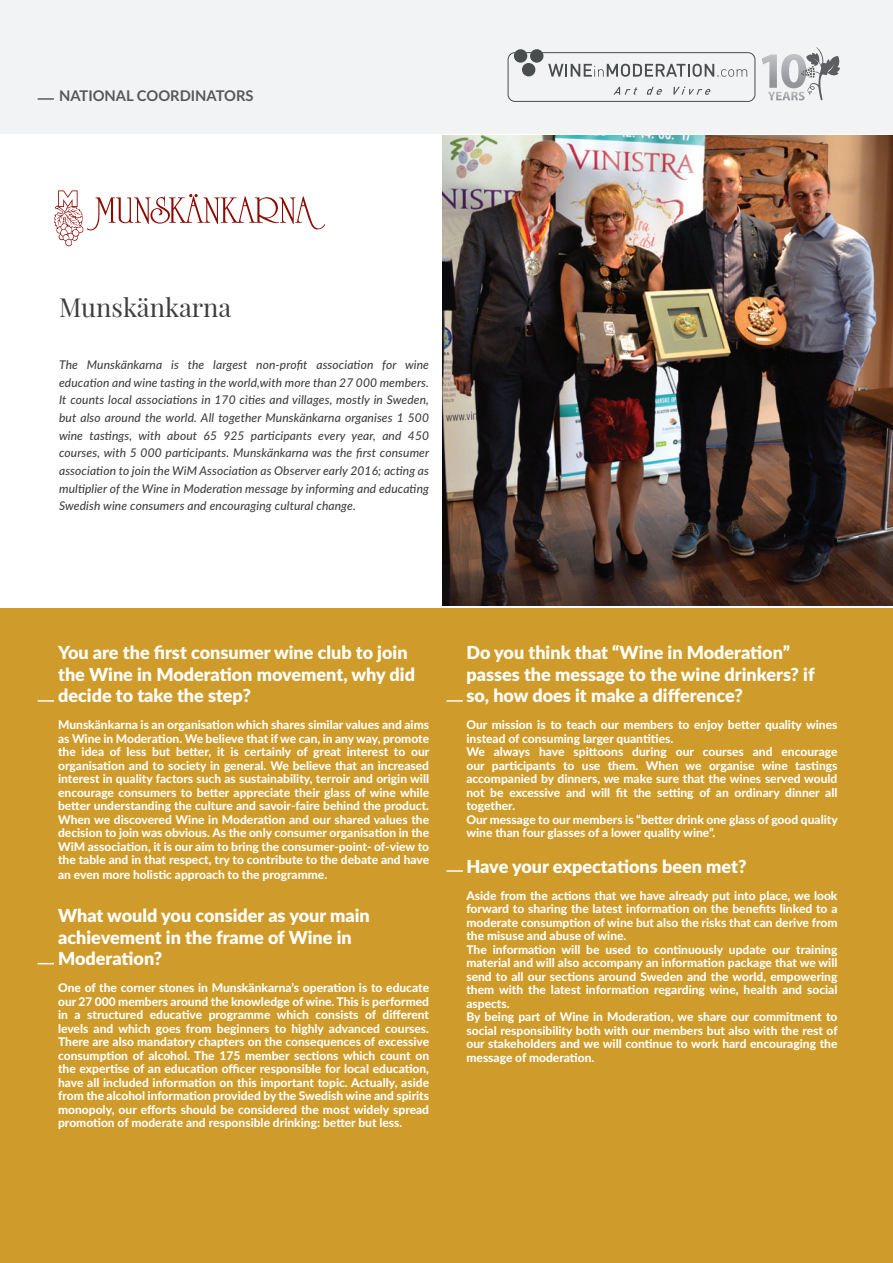
<style>
.page{position:relative;width:893px;height:1263px;background:#fff}
.page>*{position:absolute;margin:0;border:0;box-sizing:border-box;transform-origin:0 0}
.t1{font:25.8px "Playfair Display";color:#3e3e3f}
.t2{font:900 18px/21.6px "Lato";color:#fff}
.t3{font:700 14.7px "Lato";color:#57585a}
.t4{font:800 12px/13.5px "Lato";color:#fff;text-align:justify}
.t5{font:italic 500 12px/17.7px "Lato";letter-spacing:.01em;color:#3e3e3f;text-align:justify}
</style>
<div class="page">
<div style="left:0;top:0;width:893px;height:134px;background:#f2f3f4"></div>
<div style="left:0;top:608px;width:893px;height:655px;background:#cf9b2a"></div>
<div style="left:508px;top:52px;width:247px;height:50px;border:1px solid #4f5152;border-radius:7px"></div>
<svg style="left:613px;top:87px;width:24px;height:8px"></svg>
<svg style="left:647px;top:87px;width:15px;height:8px"></svg>
<svg style="left:673px;top:86px;width:38px;height:9px"></svg>
<svg style="left:548px;top:64px;width:199px;height:13px"></svg>
<img style="left:762px;top:56px;width:6px;height:9px">
<svg style="left:768px;top:48px;width:71px;height:53px"></svg>
<div style="left:514px;top:49px;width:13px;height:14px;background:#4f5152;border-radius:50%"></div>
<div style="left:530px;top:49px;width:13px;height:14px;background:#4f5152;border-radius:50%"></div>
<div style="left:522px;top:63px;width:13px;height:13px;background:#4f5152;border-radius:50%"></div>
<svg style="left:38px;top:700px;width:16px;height:2px"></svg>
<svg style="left:38px;top:98px;width:16px;height:2px"></svg>
<svg style="left:38px;top:963px;width:16px;height:1px"></svg>
<svg style="left:446px;top:700px;width:17px;height:2px"></svg>
<svg style="left:446px;top:870px;width:17px;height:2px"></svg>
<img style="left:442px;top:136px;width:451px;height:470px">
<svg style="left:54px;top:190px;width:271px;height:56px"></svg>
<p class="t3" style="left:59px;top:85px;width:196px">NATIONAL COORDINATORS</p>
<h1 class="t1" style="left:59px;top:291px;width:174px">Munskänkarna</h1>
<p class="t5" style="left:59px;top:355px;width:372px">The Munskänkarna is the largest non-profit association for wine education and wine tasting in the world,with more than 27 000 members.<br>It counts local associations in 170 cities and villages, mostly in Sweden, but also around the world. All together Munskänkarna organises 1 500 wine tastings, with about 65 925 participants every year, and 450 courses, with 5 000 participants. Munskänkarna was the first consumer association to join the WiM Association as Observer early 2016; acting as multiplier of the Wine in Moderation message by informing and educating Swedish wine consumers and encouraging cultural change.</p>
<h2 class="t2" style="left:58px;top:641px;width:358px">You are the first consumer wine club to join the Wine in Moderation movement, why did decide to take the step?</h2>
<p class="t4" style="left:58px;top:718px;width:373px">Munskänkarna is an organisation which shares similar values and aims as Wine in Moderation. We believe that if we can, in any way, promote the idea of less but better, it is certainly of great interest to our organisation and to society in general. We believe that an increased interest in quality factors such as sustainability, terroir and origin will encourage consumers to better appreciate their glass of wine while better understanding the culture and savoir-faire behind the product.<br>When we discovered Wine in Moderation and our shared values the decision to join was obvious. As the only consumer organisation in the WiM association, it is our aim to bring the consumer-point- of-view to the table and in that respect, try to contribute to the debate and have an even more holistic approach to the programme.</p>
<h2 class="t2" style="left:58px;top:904px;width:313px">What would you consider as your main achievement in the frame of Wine in<br>Moderation?</h2>
<p class="t4" style="left:58px;top:981px;width:373px">One of the corner stones in Munskänkarna’s operation is to educate our 27 000 members around the knowledge of wine. This is performed in a structured educative programme which consists of different levels and which goes from beginners to highly advanced courses.<br>There are also mandatory chapters on the consequences of excessive consumption of alcohol. The 175 member sections which count on the expertise of an education officer responsible for local education, have all included information on this important topic. Actually, aside from the alcohol information provided by the Swedish wine and spirits monopoly, our efforts should be considered the most widely spread promotion of moderate and responsible drinking: better but less.</p>
<h2 class="t2" style="left:466px;top:641px;width:350px">Do you think that “Wine in Moderation” passes the message to the wine drinkers? if so, how does it make a difference?</h2>
<p class="t4" style="left:466px;top:718px;width:373px;text-align:left">Our mission is to teach our members to enjoy better quality wines instead of consuming larger quantities.<br>We always have spittoons during our courses and encourage our participants to use them. When we organise wine tastings accompanied by dinners, we make sure that the wines served would not be excessive and will fit the setting of an ordinary dinner all together.<br>Our message to our members is “better drink one glass of good quality wine than four glasses of a lower quality wine”.</p>
<h2 class="t2" style="left:466px;top:854px;width:282px">Have your expectations been met?</h2>
<p class="t4" style="left:466px;top:888px;width:373px;text-align:left">Aside from the actions that we have already put into place, we look forward to sharing the latest information on the benefits linked to a moderate consumption of wine but also the risks that can derive from the misuse and abuse of wine.<br>The information will be used to continuously update our training material and will also accompany an information package that we will send to all our sections around Sweden and the world, empowering them with the latest information regarding wine, health and social aspects.<br>By being part of Wine in Moderation, we share our commitment to social responsibility both with our members but also with the rest of our stakeholders and we will continue to work hard encouraging the message of moderation.</p>
</div>
